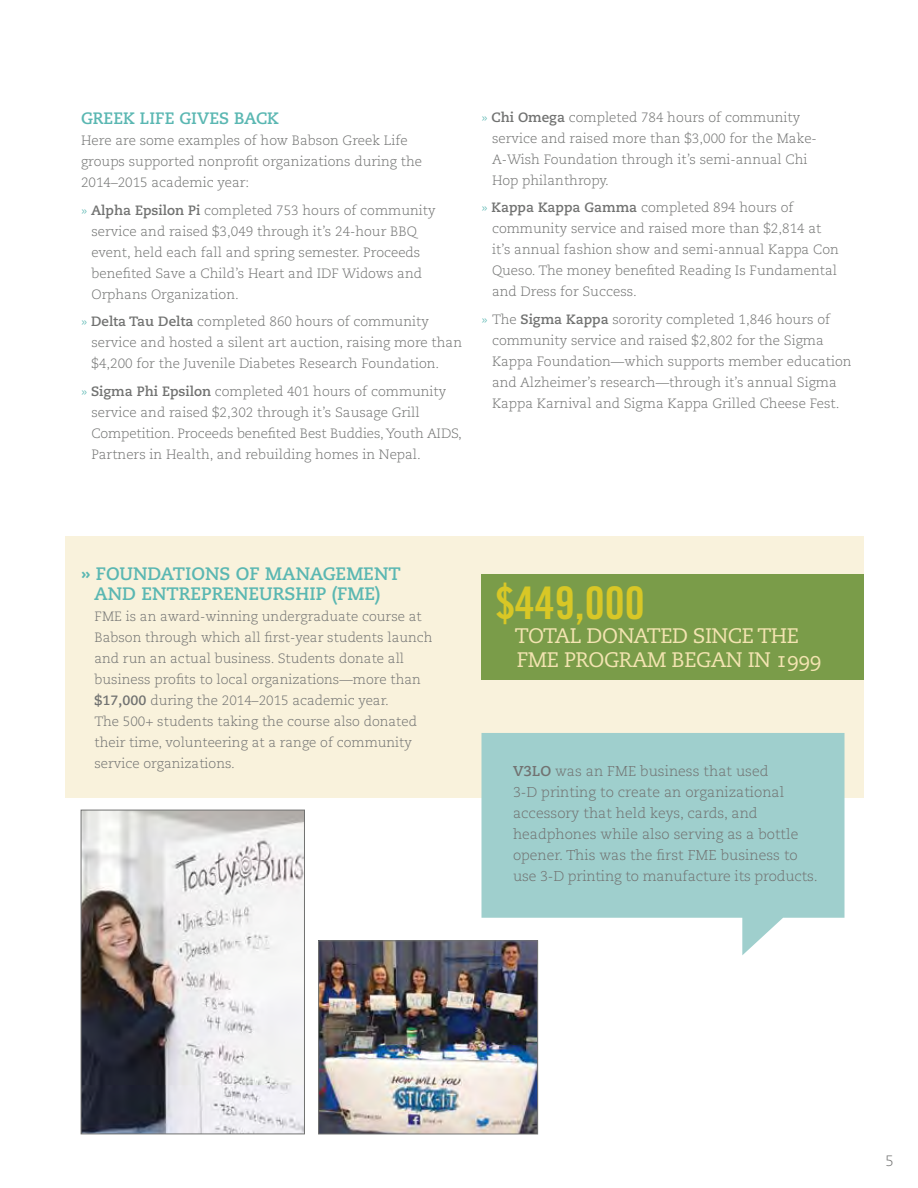
<style>
.page{position:relative;width:918px;height:1188px;background:#fff}
.page>*{position:absolute;margin:0;border:0;box-sizing:border-box;transform-origin:0 0}
.t1{font:45px "Trade Gothic Bold Cond Twenty";color:#d8c726}
.t2{font:21px/24px "Caecilia Roman SC";letter-spacing:-.02em;color:#f3e4b1}
.t3{font:700 18px/19.5px "Caecilia";color:#5ab7b2;text-align:center}
.t4{font:700 16.5px "Caecilia";color:#5ab7b2}
.t5{font:300 15px "Caecilia";color:#717271}
.t6{font:300 14.25px/21px "Caecilia";color:#717271}
.t7{font:300 13.5px/21px "Caecilia";color:#717271}
.s1{color:#5ab7b2}
.s2{font-weight:700}
</style>
<div class="page">
<div style="left:66px;top:537px;width:798px;height:261px;background:#f9f2dc"></div>
<img style="left:83px;top:812px;width:220px;height:320px">
<div style="left:81px;top:810px;width:224px;height:324px;border:1px solid #717271"></div>
<img style="left:321px;top:943px;width:215px;height:189px">
<div style="left:319px;top:941px;width:219px;height:193px;border:1px solid #717271"></div>
<svg style="left:482px;top:733px;width:362px;height:222px;background:#acd4d3"></svg>
<div style="left:482px;top:575px;width:382px;height:105px;background:#7a9c49"></div>
<p class="t4" style="left:81px;top:108px;width:199px">GREEK LIFE GIVES BACK</p>
<p class="t7" style="left:81px;top:130px;width:343px">Here are some examples of how Babson Greek Life groups supported nonprofit organizations during the<br>2014–2015 academic year:</p>
<p class="t7" style="left:92px;top:200px;width:346px;text-indent:-11px"><span class="s1">»</span> <span class="s2">Alpha Epsilon Pi</span> completed 753 hours of community service and raised $3,049 through it’s 24-hour BBQ event, held each fall and spring semester. Proceeds benefited Save a Child’s Heart and IDF Widows and Orphans Organization.</p>
<p class="t7" style="left:92px;top:311px;width:372px;text-indent:-11px"><span class="s1">»</span> <span class="s2">Delta Tau Delta</span> completed 860 hours of community service and hosted a silent art auction, raising more than $4,200 for the Juvenile Diabetes Research Foundation.</p>
<p class="t7" style="left:92px;top:381px;width:372px;text-indent:-11px"><span class="s1">»</span> <span class="s2">Sigma Phi Epsilon</span> completed 401 hours of community service and raised $2,302 through it’s Sausage Grill Competition. Proceeds benefited Best Buddies, Youth AIDS, Partners in Health, and rebuilding homes in Nepal.</p>
<p class="t7" style="left:492px;top:107px;width:326px;text-indent:-11px"><span class="s1">»</span> <span class="s2">Chi Omega</span> completed 784 hours of community service and raised more than $3,000 for the Make-A-Wish Foundation through it’s semi-annual Chi Hop philanthropy.</p>
<p class="t7" style="left:492px;top:197px;width:348px;text-indent:-11px"><span class="s1">»</span> <span class="s2">Kappa Kappa Gamma</span> completed 894 hours of community service and raised more than $2,814 at it’s annual fashion show and semi-annual Kappa Con Queso. The money benefited Reading Is Fundamental and Dress for Success.</p>
<p class="t7" style="left:492px;top:309px;width:361px;text-indent:-11px"><span class="s1">»</span> The <span class="s2">Sigma Kappa</span> sorority completed 1,846 hours of community service and raised $2,802 for the Sigma Kappa Foundation—which supports member education and Alzheimer’s research—through it’s annual Sigma Kappa Karnival and Sigma Kappa Grilled Cheese Fest.</p>
<h3 class="t3" style="left:81px;top:564px;width:321px">» FOUNDATIONS OF MANAGEMENT<br>AND ENTREPRENEURSHIP (FME)</h3>
<p class="t7" style="left:94px;top:606px;width:340px">FME is an award-winning undergraduate course at Babson through which all first-year students launch and run an actual business. Students donate all business profits to local organizations—more than <span class="s2">$17,000</span> during the 2014–2015 academic year.<br>The 500+ students taking the course also donated their time, volunteering at a range of community service organizations.</p>
<h1 class="t1" style="left:495px;top:575px;width:151px">$449,000</h1>
<h2 class="t2" style="left:515px;top:624px;width:308px">TOTAL DONATED SINCE THE<br>FME PROGRAM BEGAN IN 1999</h2>
<p class="t6" style="left:513px;top:761px;width:306px"><span class="s2">V3LO</span> was an FME business that used<br>3-D printing to create an organizational accessory that held keys, cards, and headphones while also serving as a bottle opener. This was the first FME business to use 3-D printing to manufacture its products.</p>
<p class="t5" style="left:885px;top:1152px;width:10px">5</p>
</div>
